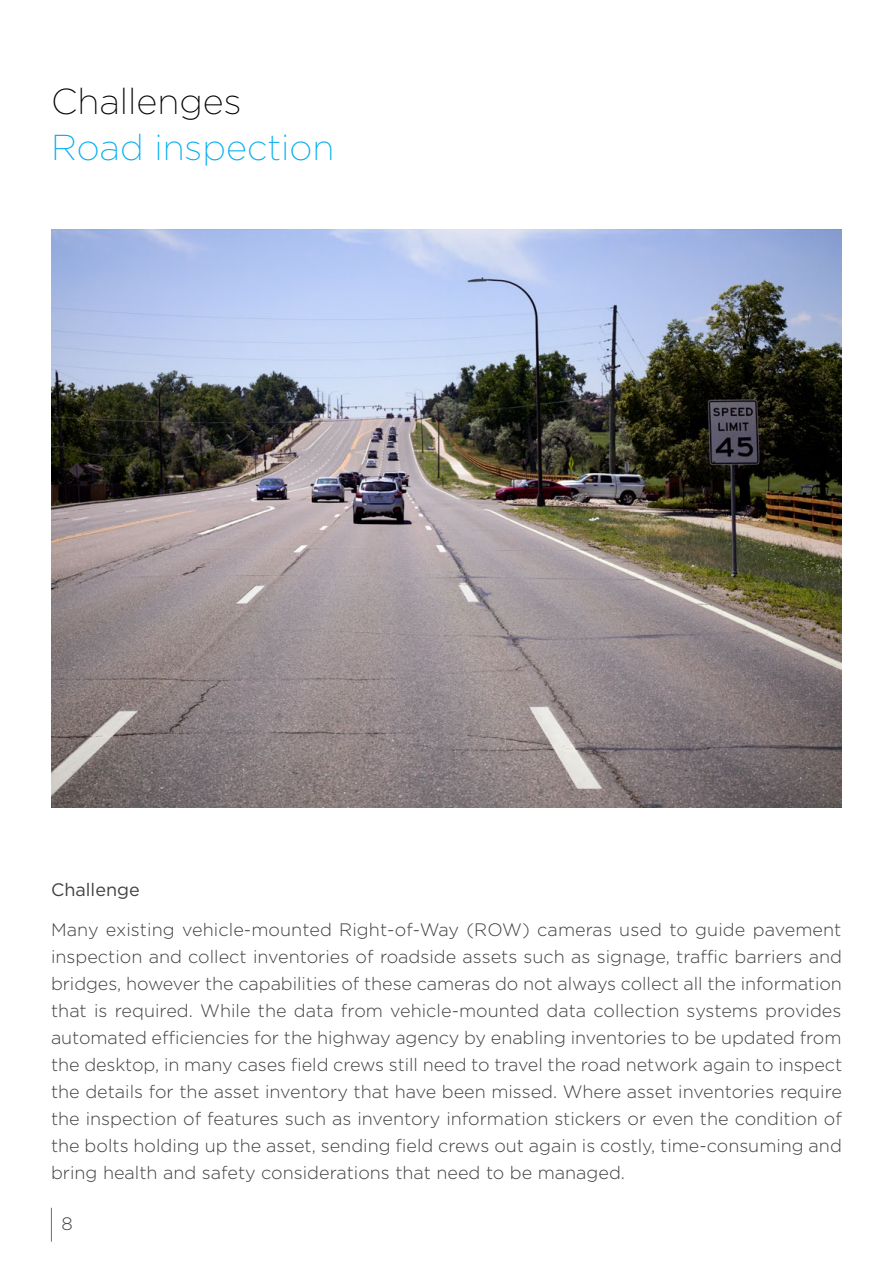
<style>
.page{position:relative;width:893px;height:1263px;background:#fff}
.page>*{position:absolute;margin:0;border:0;box-sizing:border-box;transform-origin:0 0}
.t1{font:200 36px "Gotham";color:#00aeef}
.t2{font:200 36px "Gotham";color:#000}
.t3{font:300 18px/27px "Gotham";color:#414042;text-align:justify}
.t4{font:18px "Gotham";color:#414042}
</style>
<div class="page">
<img style="left:51px;top:230px;width:791px;height:578px">
<hr style="left:51px;top:1208px;width:1px;height:34px;background:#6f7073">
<h1 class="t2" style="left:51px;top:85px;width:192px">Challenges</h1>
<h1 class="t1" style="left:51px;top:131px;width:285px">Road inspection</h1>
<p class="t4" style="left:51px;top:881px;width:90px">Challenge</p>
<p class="t3" style="left:51px;top:917px;width:793px">Many existing vehicle-mounted Right-of-Way (ROW) cameras used to guide pavement inspection and collect inventories of roadside assets such as signage, traffic barriers and bridges, however the capabilities of these cameras do not always collect all the information that is required. While the data from vehicle-mounted data collection systems provides automated efficiencies for the highway agency by enabling inventories to be updated from the desktop, in many cases field crews still need to travel the road network again to inspect the details for the asset inventory that have been missed. Where asset inventories require the inspection of features such as inventory information stickers or even the condition of the bolts holding up the asset, sending field crews out again is costly, time-consuming and bring health and safety considerations that need to be managed.</p>
<p class="t3" style="left:61px;top:1211px;width:13px">8</p>
</div>
